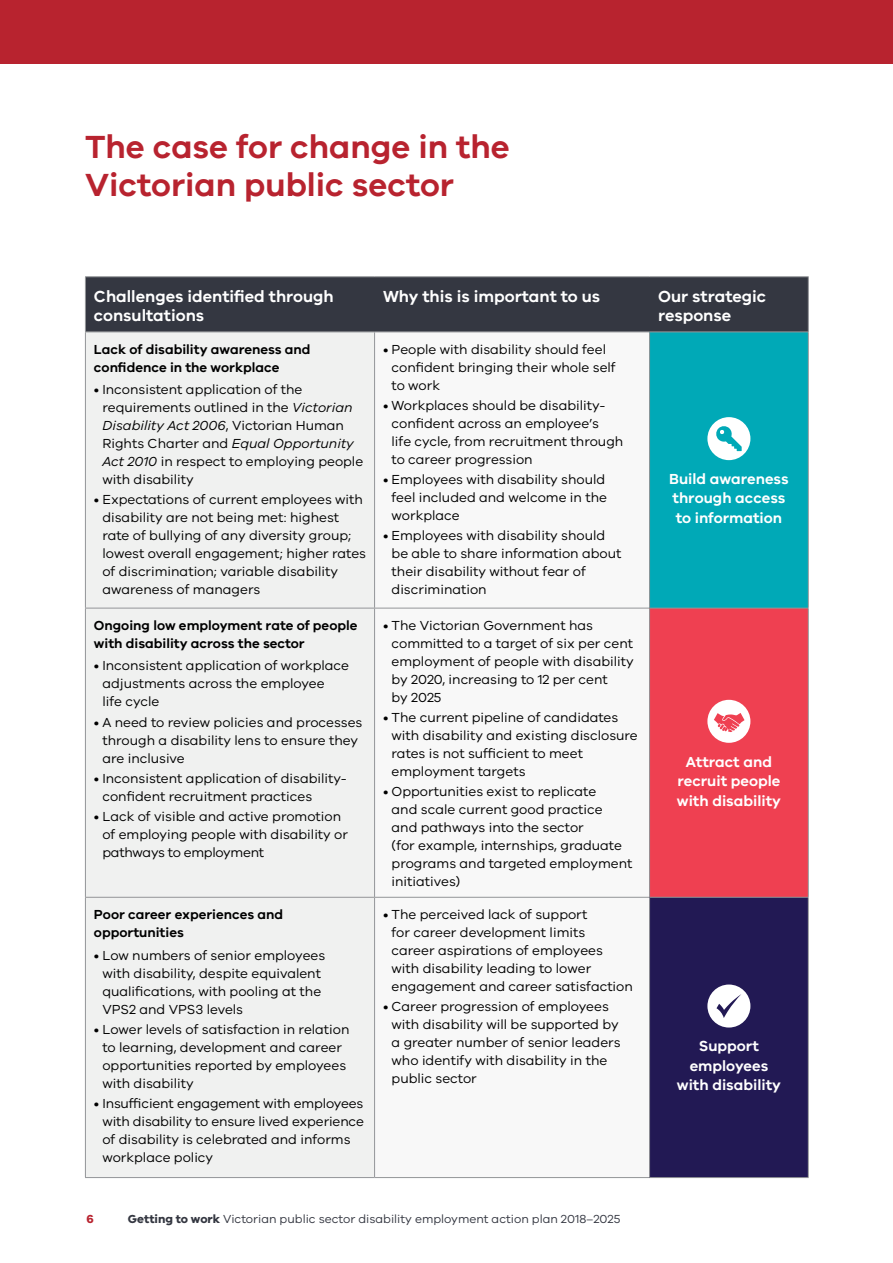
<style>
.page{position:relative;width:893px;height:1263px;background:#fff}
.page>*{position:absolute;margin:0;border:0;box-sizing:border-box;transform-origin:0 0}
.t1{font:600 33px/37.5px "VIC";color:#b8232f}
.VPSC_table_heading{font:600 16.5px/19.5px "VIC";color:#fff}
.Table_Body{font:600 15px/19.5px "VIC";color:#fff;text-align:center}
.t2{font:13.5px/18px "VIC";color:#000}
.Table_Body-2{font:600 13.5px/18px "VIC";color:#000}
.t3{font:12px "VIC";color:#343741}
.t4{font:700 12px "VIC";color:#b8232f}
.s1{font-style:italic}
.s2{font-weight:700}
</style>
<div class="page">
<div style="left:0;top:0;width:893px;height:64px;background:#b8232f"></div>
<div style="left:86px;top:277px;width:722px;height:55px;background:#343741"></div>
<div style="left:86px;top:333px;width:288px;height:844px;background:#f0f1f0"></div>
<svg style="left:375px;top:333px;width:274px;height:844px"></svg>
<div style="left:650px;top:332px;width:158px;height:276px;background:#00a9b7"></div>
<div style="left:650px;top:608px;width:158px;height:289px;background:#ef4051"></div>
<div style="left:650px;top:897px;width:158px;height:280px;background:#221954"></div>
<hr style="left:85px;top:276px;width:290px;height:1px;background:#939598">
<hr style="left:85px;top:277px;width:1px;height:55px;background:#939598">
<hr style="left:375px;top:276px;width:275px;height:1px;background:#939598">
<hr style="left:650px;top:276px;width:159px;height:1px;background:#939598">
<hr style="left:808px;top:277px;width:1px;height:55px;background:#939598">
<hr style="left:85px;top:332px;width:290px;height:1px;background:#939598">
<hr style="left:85px;top:332px;width:1px;height:276px;background:#939598">
<hr style="left:375px;top:332px;width:275px;height:1px;background:#939598">
<hr style="left:374px;top:332px;width:1px;height:276px;background:#939598">
<hr style="left:650px;top:332px;width:159px;height:1px;background:#939598">
<hr style="left:649px;top:332px;width:1px;height:276px;background:#939598">
<hr style="left:808px;top:332px;width:1px;height:276px;background:#939598">
<hr style="left:85px;top:608px;width:290px;height:1px;background:#939598">
<hr style="left:85px;top:608px;width:1px;height:289px;background:#939598">
<hr style="left:375px;top:608px;width:275px;height:1px;background:#939598">
<hr style="left:374px;top:608px;width:1px;height:289px;background:#939598">
<hr style="left:650px;top:608px;width:159px;height:1px;background:#939598">
<hr style="left:649px;top:608px;width:1px;height:289px;background:#939598">
<hr style="left:808px;top:608px;width:1px;height:289px;background:#939598">
<hr style="left:85px;top:897px;width:290px;height:1px;background:#939598">
<hr style="left:85px;top:898px;width:1px;height:279px;background:#939598">
<hr style="left:375px;top:897px;width:275px;height:1px;background:#939598">
<hr style="left:374px;top:898px;width:1px;height:279px;background:#939598">
<hr style="left:650px;top:897px;width:159px;height:1px;background:#939598">
<hr style="left:649px;top:898px;width:1px;height:279px;background:#939598">
<hr style="left:808px;top:898px;width:1px;height:279px;background:#939598">
<hr style="left:85px;top:1177px;width:290px;height:1px;background:#939598">
<hr style="left:375px;top:1177px;width:275px;height:1px;background:#939598">
<hr style="left:650px;top:1177px;width:159px;height:1px;background:#939598">
<div style="left:707px;top:417px;width:43px;height:43px;background:#fff;border-radius:50%"></div>
<svg style="left:716px;top:426px;width:26px;height:25px"></svg>
<div style="left:707px;top:700px;width:43px;height:43px;background:#fff;border-radius:50%"></div>
<svg style="left:714px;top:713px;width:30px;height:19px"></svg>
<div style="left:707px;top:984px;width:43px;height:43px;background:#fff;border-radius:50%"></div>
<svg style="left:716px;top:994px;width:25px;height:24px"></svg>
<h2 class="t1" style="left:85px;top:127px;width:426px">The case for change in the<br>Victorian public sector</h2>
<p class="VPSC_table_heading" style="left:94px;top:286px;width:241px">Challenges identified through consultations</p>
<p class="VPSC_table_heading" style="left:383px;top:286px;width:219px">Why this is important to us</p>
<p class="VPSC_table_heading" style="left:658px;top:286px;width:110px">Our strategic response</p>
<p class="Table_Body-2" style="left:94px;top:340px;width:218px">Lack of disability awareness and confidence in the workplace</p>
<p class="t2" style="left:102px;top:380px;width:262px;text-indent:-9px">• Inconsistent application of the requirements outlined in the <span class="s1">Victorian Disability Act 2006</span>, Victorian Human Rights Charter and <span class="s1">Equal Opportunity Act 2010</span> in respect to employing people with disability</p>
<p class="t2" style="left:102px;top:490px;width:265px;text-indent:-9px">• Expectations of current employees with disability are not being met: highest rate of bullying of any diversity group; lowest overall engagement; higher rates of discrimination; variable disability awareness of managers</p>
<p class="t2" style="left:392px;top:340px;width:226px;text-indent:-9px">• People with disability should feel confident bringing their whole self to work</p>
<p class="t2" style="left:392px;top:396px;width:233px;text-indent:-9px">• Workplaces should be disability&shy;confident across an employee’s<br>life cycle, from recruitment through to career progression</p>
<p class="t2" style="left:392px;top:470px;width:217px;text-indent:-9px">• Employees with disability should feel included and welcome in the workplace</p>
<p class="t2" style="left:392px;top:526px;width:231px;text-indent:-9px">• Employees with disability should be able to share information about their disability without fear of discrimination</p>
<p class="Table_Body" style="left:669px;top:469px;width:121px;text-align:left">Build awareness through access to information</p>
<p class="Table_Body-2" style="left:94px;top:616px;width:265px">Ongoing low employment rate of people with disability across the sector</p>
<p class="t2" style="left:102px;top:656px;width:248px;text-indent:-9px">• Inconsistent application of workplace adjustments across the employee<br>life cycle</p>
<p class="t2" style="left:102px;top:712px;width:261px;text-indent:-9px">• A need to review policies and processes through a disability lens to ensure they are inclusive</p>
<p class="t2" style="left:102px;top:769px;width:246px;text-indent:-9px">• Inconsistent application of disability&shy;confident recruitment practices</p>
<p class="t2" style="left:102px;top:807px;width:247px;text-indent:-9px">• Lack of visible and active promotion of employing people with disability or pathways to employment</p>
<p class="Table_Body-2" style="left:94px;top:905px;width:191px">Poor career experiences and opportunities</p>
<p class="t2" style="left:102px;top:945px;width:224px;text-indent:-9px">• Low numbers of senior employees with disability, despite equivalent qualifications, with pooling at the<br>VPS2 and VPS3 levels</p>
<p class="t2" style="left:102px;top:1020px;width:249px;text-indent:-9px">• Lower levels of satisfaction in relation to learning, development and career opportunities reported by employees with disability</p>
<p class="t2" style="left:102px;top:1094px;width:263px;text-indent:-9px">• Insufficient engagement with employees with disability to ensure lived experience of disability is celebrated and informs workplace policy</p>
<p class="t2" style="left:392px;top:616px;width:244px;text-indent:-9px">• The Victorian Government has committed to a target of six per cent employment of people with disability by 2020, increasing to 12 per cent<br>by 2025</p>
<p class="t2" style="left:392px;top:708px;width:248px;text-indent:-9px">• The current pipeline of candidates with disability and existing disclosure rates is not sufficient to meet employment targets</p>
<p class="t2" style="left:392px;top:782px;width:242px;text-indent:-9px">• Opportunities exist to replicate<br>and scale current good practice<br>and pathways into the sector<br>(for example, internships, graduate programs and targeted employment initiatives)</p>
<p class="t2" style="left:392px;top:905px;width:243px;text-indent:-9px">• The perceived lack of support<br>for career development limits<br>career aspirations of employees with disability leading to lower engagement and career satisfaction</p>
<p class="t2" style="left:392px;top:997px;width:230px;text-indent:-9px">• Career progression of employees with disability will be supported by a greater number of senior leaders who identify with disability in the public sector</p>
<p class="t4" style="left:86px;top:1211px;width:9px">6</p>
<p class="t3" style="left:128px;top:1211px;width:494px"><span class="s2">Getting to work</span> Victorian public sector disability employment action plan 2018–2025</p>
<p class="Table_Body" style="left:677px;top:751px;width:106px">Attract and recruit people with disability</p>
<p class="Table_Body" style="left:677px;top:1036px;width:106px">Support employees with disability</p>
</div>
